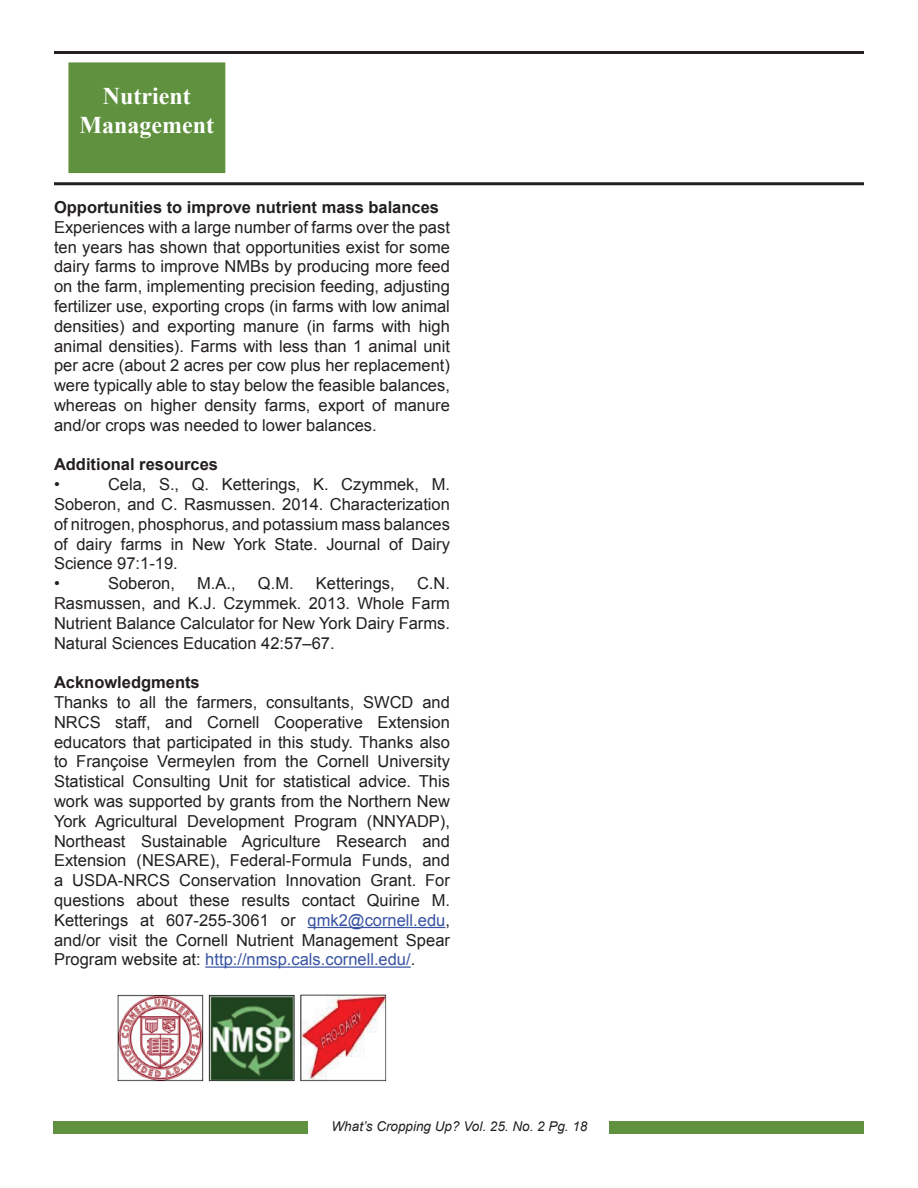
<style>
.page{position:relative;width:918px;height:1188px;background:#fff}
.page>*{position:absolute;margin:0;border:0;box-sizing:border-box;transform-origin:0 0}
.t1{font:700 24px/28.8px "Times New Roman";color:#fff;text-align:center}
.t2{font:16.5px/19.8px "Arial";color:#231f20;text-align:justify}
.t3{font:700 16.5px "Arial";color:#231f20}
.t4{font:italic 13.5px "Arial";color:#231f20}
.s1{color:#3853a3}
</style>
<div class="page">
<div style="left:68px;top:62px;width:157px;height:111px;background:#5f913e;border:2px solid #5f913e"></div>
<hr style="left:54px;top:51px;width:810px;height:3px;background:#231f20">
<hr style="left:54px;top:182px;width:810px;height:3px;background:#231f20">
<div style="left:609px;top:1121px;width:255px;height:13px;background:#5f913e"></div>
<div style="left:54px;top:1121px;width:254px;height:13px;background:#5f913e"></div>
<hr style="left:308px;top:927px;width:137px;height:1px;background:#3853a3">
<hr style="left:205px;top:966px;width:206px;height:2px;background:#3853a3">
<img style="left:117px;top:995px;width:270px;height:86px">
<h1 class="t1" style="left:80px;top:81px;width:136px">Nutrient<br>Management</h1>
<p class="t3" style="left:54px;top:196px;width:387px">Opportunities to improve nutrient mass balances</p>
<p class="t2" style="left:54px;top:217px;width:397px">Experiences with a large number of farms over the past ten years has shown that opportunities exist for some dairy farms to improve NMBs by producing more feed on the farm, implementing precision feeding, adjusting fertilizer use, exporting crops (in farms with low animal densities) and exporting manure (in farms with high animal densities). Farms with less than 1 animal unit per acre (about 2 acres per cow plus her replacement) were typically able to stay below the feasible balances, whereas on higher density farms, export of manure and/or crops was needed to lower balances.</p>
<p class="t3" style="left:54px;top:454px;width:166px">Additional resources</p>
<p class="t2" style="left:54px;top:475px;width:7px">•</p>
<p class="t2" style="left:54px;top:475px;width:398px;text-align:left;text-indent:54px">Cela, S., Q. Ketterings, K. Czymmek, M.<br>Soberon, and C. Rasmussen. 2014. Characterization of nitrogen, phosphorus, and potassium mass balances of dairy farms in New York State. Journal of Dairy Science 97:1-19.<br>•</p>
<p class="t2" style="left:108px;top:574px;width:68px">Soberon,</p>
<p class="t2" style="left:197px;top:574px;width:40px">M.A.,</p>
<p class="t2" style="left:258px;top:574px;width:37px">Q.M.</p>
<p class="t2" style="left:316px;top:574px;width:80px">Ketterings,</p>
<p class="t2" style="left:54px;top:574px;width:398px;text-indent:363px">C.N.<br>Rasmussen, and K.J. Czymmek. 2013. Whole Farm Nutrient Balance Calculator for New York Dairy Farms.<br>Natural Sciences Education 42:57–67.</p>
<p class="t3" style="left:54px;top:671px;width:147px">Acknowledgments</p>
<p class="t2" style="left:54px;top:692px;width:398px">Thanks to all the farmers, consultants, SWCD and NRCS staff, and Cornell Cooperative Extension educators that participated in this study. Thanks also to Françoise Vermeylen from the Cornell University Statistical Consulting Unit for statistical advice. This work was supported by grants from the Northern New York Agricultural Development Program (NNYADP), Northeast Sustainable Agriculture Research and Extension (NESARE), Federal-Formula Funds, and a USDA-NRCS Conservation Innovation Grant. For questions about these results contact Quirine M.<br>Ketterings at 607-255-3061 or <span class="s1">qmk2@cornell.edu</span>, and/or visit the Cornell Nutrient Management Spear Program website at: <span class="s1">http://nmsp.cals.cornell.edu/</span>.</p>
<p class="t4" style="left:332px;top:1117px;width:257px">What’s Cropping Up? Vol. 25. No. 2 Pg. 18</p>
</div>
